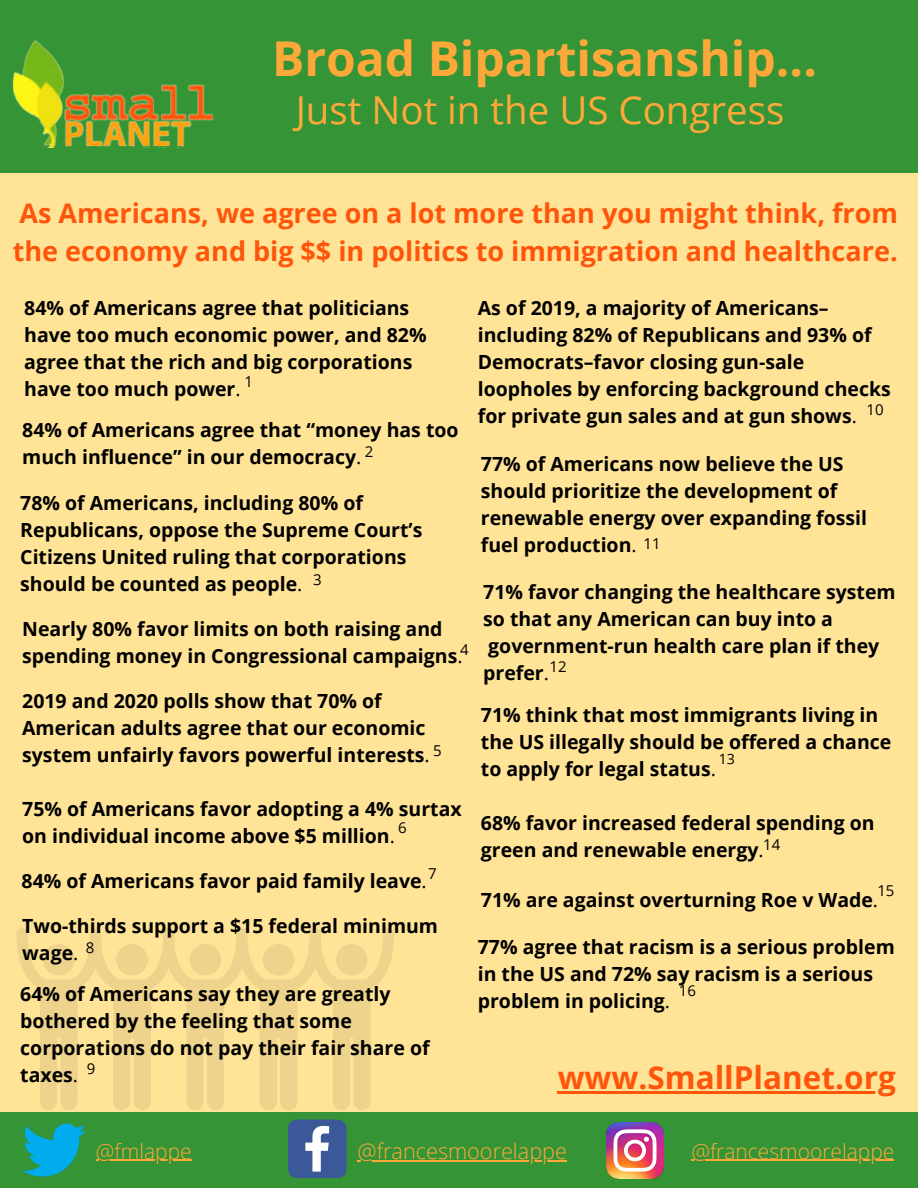
<style>
.page{position:relative;width:918px;height:1188px;background:#ffe497}
.page>*{position:absolute;margin:0;border:0;box-sizing:border-box;transform-origin:0 0}
.t1{font:700 48px "Open Sans";color:#ffa83a}
.t2{font:38.55px "Open Sans";color:#ffa83a}
.t3{font:700 31.5px "Open Sans";color:#ff550b}
.t4{font:700 27px/37.2px "Open Sans";color:#ff550b}
.t5{font:300 21.6px "Open Sans";color:#ffa83a}
.t6{font:300 21px "Open Sans";color:#ffa83a}
.t7{font:700 19.5px/27px "Open Sans";color:#000}
.t8{font:15px "Open Sans";color:#000}
.t9{font:14.25px "Open Sans";color:#000}
.s1{font-weight:400}
</style>
<div class="page">
<div style="left:0;top:0;width:918px;height:172px;background:#359435"></div>
<div style="left:0;top:1112px;width:918px;height:76px;background:#359435"></div>
<svg style="left:288px;top:1120px;width:59px;height:58px;background:#5a74a5"></svg>
<img style="left:607px;top:1123px;width:56px;height:56px">
<img style="left:22px;top:1123px;width:64px;height:54px">
<img style="left:12px;top:40px;width:202px;height:108px">
<hr style="left:558px;top:1091px;width:338px;height:3px;background:#ff550b">
<hr style="left:358px;top:1160px;width:209px;height:2px;background:#ffa83a">
<hr style="left:691px;top:1160px;width:203px;height:1px;background:#ffa83a">
<hr style="left:96px;top:1160px;width:96px;height:1px;background:#ffa83a">
<svg style="left:17px;top:928px;width:377px;height:182px"></svg>
<svg style="left:43px;top:944px;width:32px;height:31px"></svg>
<svg style="left:116px;top:944px;width:32px;height:31px"></svg>
<svg style="left:190px;top:944px;width:31px;height:31px"></svg>
<svg style="left:263px;top:944px;width:31px;height:31px"></svg>
<svg style="left:336px;top:944px;width:32px;height:31px"></svg>
<p class="t1" style="left:272px;top:25px;width:546px">Broad Bipartisanship...</p>
<p class="t2" style="left:296px;top:83px;width:490px">Just Not in the US Congress</p>
<p class="t4" style="left:13px;top:194px;width:887px">As Americans, we agree on a lot more than you might think, from the economy and big $$ in politics to immigration and healthcare.</p>
<p class="t7" style="left:24px;top:294px;width:404px">84% of Americans agree that politicians have too much economic power, and 82% agree that the rich and big corporations have too much power<span class="s1">.</span></p>
<p class="t7" style="left:22px;top:416px;width:438px">84% of Americans agree that “money has too much influence” in our democracy<span class="s1">.</span></p>
<p class="t8" style="left:244px;top:371px;width:10px">1</p>
<p class="t8" style="left:365px;top:441px;width:10px">2</p>
<p class="t7" style="left:20px;top:489px;width:404px">78% of Americans, including 80% of Republicans, oppose the Supreme Court’s Citizens United ruling that corporations should be counted as people<span class="s1">.</span></p>
<p class="t7" style="left:22px;top:615px;width:442px">Nearly 80% favor limits on both raising and spending money in Congressional campaigns<span class="s1">.</span></p>
<p class="t7" style="left:22px;top:687px;width:409px">2019 and 2020 polls show that 70% of<br>American adults agree that our economic system unfairly favors powerful interests<span class="s1">.</span></p>
<p class="t7" style="left:22px;top:795px;width:441px">75% of Americans favor adopting a 4% surtax on individual income above $5 million<span class="s1">.</span></p>
<p class="t8" style="left:313px;top:569px;width:10px">3</p>
<p class="t8" style="left:460px;top:639px;width:10px">4</p>
<p class="t8" style="left:433px;top:740px;width:10px">5</p>
<p class="t8" style="left:398px;top:817px;width:10px">6</p>
<p class="t8" style="left:428px;top:863px;width:10px">7</p>
<p class="t7" style="left:22px;top:867px;width:407px">84% of Americans favor paid family leave<span class="s1">.</span></p>
<p class="t7" style="left:22px;top:912px;width:417px">Two-thirds support a $15 federal minimum wage<span class="s1">.</span></p>
<p class="t8" style="left:86px;top:937px;width:10px">8</p>
<p class="t7" style="left:20px;top:980px;width:411px">64% of Americans say they are greatly bothered by the feeling that some corporations do not pay their fair share of taxes<span class="s1">.</span></p>
<p class="t8" style="left:87px;top:1058px;width:10px">9</p>
<p class="t7" style="left:478px;top:294px;width:415px">As of 2019, a majority of Americans– including 82% of Republicans and 93% of Democrats–favor closing gun-sale loopholes by enforcing background checks for private gun sales and at gun shows<span class="s1">.</span></p>
<p class="t8" style="left:867px;top:399px;width:19px">10</p>
<p class="t7" style="left:481px;top:450px;width:388px">77% of Americans now believe the US should prioritize the development of renewable energy over expanding fossil fuel production<span class="s1">.</span></p>
<p class="t8" style="left:644px;top:533px;width:19px">11</p>
<p class="t7" style="left:483px;top:578px;width:414px">71% favor changing the healthcare system so that any American can buy into a government-run health care plan if they prefer<span class="s1">.</span></p>
<p class="t7" style="left:481px;top:701px;width:412px">71% think that most immigrants living in the US illegally should be offered a chance to apply for legal status<span class="s1">.</span></p>
<p class="t7" style="left:481px;top:809px;width:395px">68% favor increased federal spending on green and renewable energy<span class="s1">.</span></p>
<p class="t7" style="left:481px;top:886px;width:399px">71% are against overturning Roe v Wade<span class="s1">.</span></p>
<p class="t8" style="left:550px;top:656px;width:19px">12</p>
<p class="t9" style="left:719px;top:749px;width:18px">13</p>
<p class="t8" style="left:763px;top:834px;width:19px">14</p>
<p class="t8" style="left:877px;top:880px;width:19px">15</p>
<p class="t7" style="left:478px;top:932px;width:419px">77% agree that racism is a serious problem in the US and 72% say racism is a serious problem in policing<span class="s1">.</span></p>
<p class="t8" style="left:679px;top:980px;width:19px">16</p>
<p class="t3" style="left:558px;top:1056px;width:340px">www.SmallPlanet.org</p>
<p class="t6" style="left:96px;top:1136px;width:97px">@fmlappe</p>
<p class="t5" style="left:358px;top:1136px;width:211px">@francesmoorelappe</p>
<p class="t6" style="left:691px;top:1136px;width:204px">@francesmoorelappe</p>
</div>
